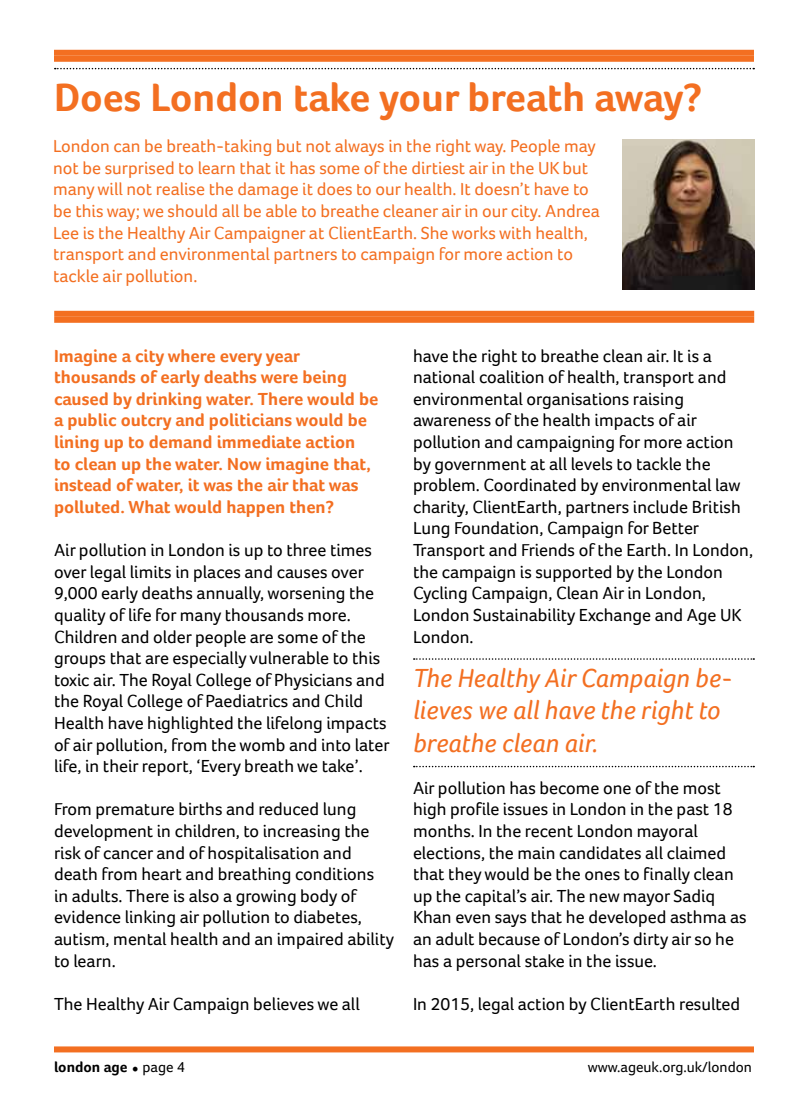
<style>
.page{position:relative;width:808px;height:1106px;background:#fff}
.page>*{position:absolute;margin:0;border:0;box-sizing:border-box;transform-origin:0 0}
.t1{font:700 40.65px "Foco Age UK";color:#f36f21}
.t2{font:italic 27px/32.4px "Foco Age UK";color:#f36f21}
.t3{font:18px/21.6px "Foco Age UK";color:#000}
.t4{font:18px/21.6px "Foco Age UK";color:#f36f21}
.t5{font:700 18px/21.6px "Foco Age UK";color:#f36f21}
.t6{font:18px "Minion Pro";color:#000}
.t7{font:15px "Foco Age UK";color:#000}
.t8{font:700 15px "Foco Age UK";color:#000}
.s1{font-weight:400}
</style>
<div class="page">
<div style="left:54px;top:1046px;width:700px;height:6px;background:#f36f21"></div>
<div style="left:54px;top:56px;width:700px;height:6px;background:#f36f21"></div>
<div style="left:54px;top:50px;width:700px;height:6px;background:#f36f21"></div>
<svg style="left:55px;top:68px;width:699px;height:1px"></svg>
<div style="left:54px;top:317px;width:700px;height:6px;background:#f36f21"></div>
<div style="left:54px;top:311px;width:700px;height:6px;background:#f36f21"></div>
<svg style="left:414px;top:765px;width:340px;height:2px"></svg>
<svg style="left:414px;top:658px;width:340px;height:1px"></svg>
<img style="left:622px;top:139px;width:132px;height:150px">
<h1 class="t1" style="left:54px;top:73px;width:650px">Does London take your breath away?</h1>
<p class="t4" style="left:53px;top:135px;width:548px">London can be breath-taking but not always in the right way. People may not be surprised to learn that it has some of the dirtiest air in the UK but many will not realise the damage it does to our health. It doesn’t have to be this way; we should all be able to breathe cleaner air in our city. Andrea Lee is the Healthy Air Campaigner at ClientEarth. She works with health, transport and environmental partners to campaign for more action to tackle air pollution.</p>
<p class="t5" style="left:54px;top:344px;width:326px">Imagine a city where every year thousands of early deaths were being caused by drinking water. There would be a public outcry and politicians would be lining up to demand immediate action<br>to clean up the water. Now imagine that, instead of water, it was the air that was polluted. What would happen then?</p>
<p class="t3" style="left:54px;top:539px;width:337px">Air pollution in London is up to three times over legal limits in places and causes over 9,000 early deaths annually, worsening the quality of life for many thousands more.<br>Children and older people are some of the groups that are especially vulnerable to this toxic air. The Royal College of Physicians and the Royal College of Paediatrics and Child Health have highlighted the lifelong impacts of air pollution, from the womb and into later life, in their report, ‘Every breath we take’.</p>
<p class="t3" style="left:54px;top:798px;width:342px">From premature births and reduced lung development in children, to increasing the risk of cancer and of hospitalisation and death from heart and breathing conditions<br>in adults. There is also a growing body of evidence linking air pollution to diabetes, autism, mental health and an impaired ability to learn.</p>
<p class="t3" style="left:54px;top:992px;width:307px">The Healthy Air Campaign believes we all</p>
<p class="t3" style="left:413px;top:345px;width:342px">have the right to breathe clean air. It is a national coalition of health, transport and environmental organisations raising awareness of the health impacts of air pollution and campaigning for more action by government at all levels to tackle the problem. Coordinated by environmental law charity, ClientEarth, partners include British Lung Foundation, Campaign for Better Transport and Friends of the Earth. In London, the campaign is supported by the London Cycling Campaign, Clean Air in London, London Sustainability Exchange and Age UK London.</p>
<h2 class="t2" style="left:413px;top:661px;width:321px">The Healthy Air Campaign be&shy;lieves we all have the right to breathe clean air.</h2>
<p class="t3" style="left:413px;top:777px;width:335px">Air pollution has become one of the most high profile issues in London in the past 18 months. In the recent London mayoral elections, the main candidates all claimed that they would be the ones to finally clean up the capital’s air. The new mayor Sadiq Khan even says that he developed asthma as an adult because of London’s dirty air so he has a personal stake in the issue.</p>
<p class="t3" style="left:413px;top:993px;width:329px">In 2015, legal action by ClientEarth resulted</p>
<p class="t6" style="left:132px;top:1055px;width:9px">•</p>
<p class="t7" style="left:588px;top:1058px;width:166px">www.ageuk.org.uk/london</p>
<p class="t8" style="left:54px;top:1058px;width:132px">london age <span class="s1">page 4</span></p>
</div>
